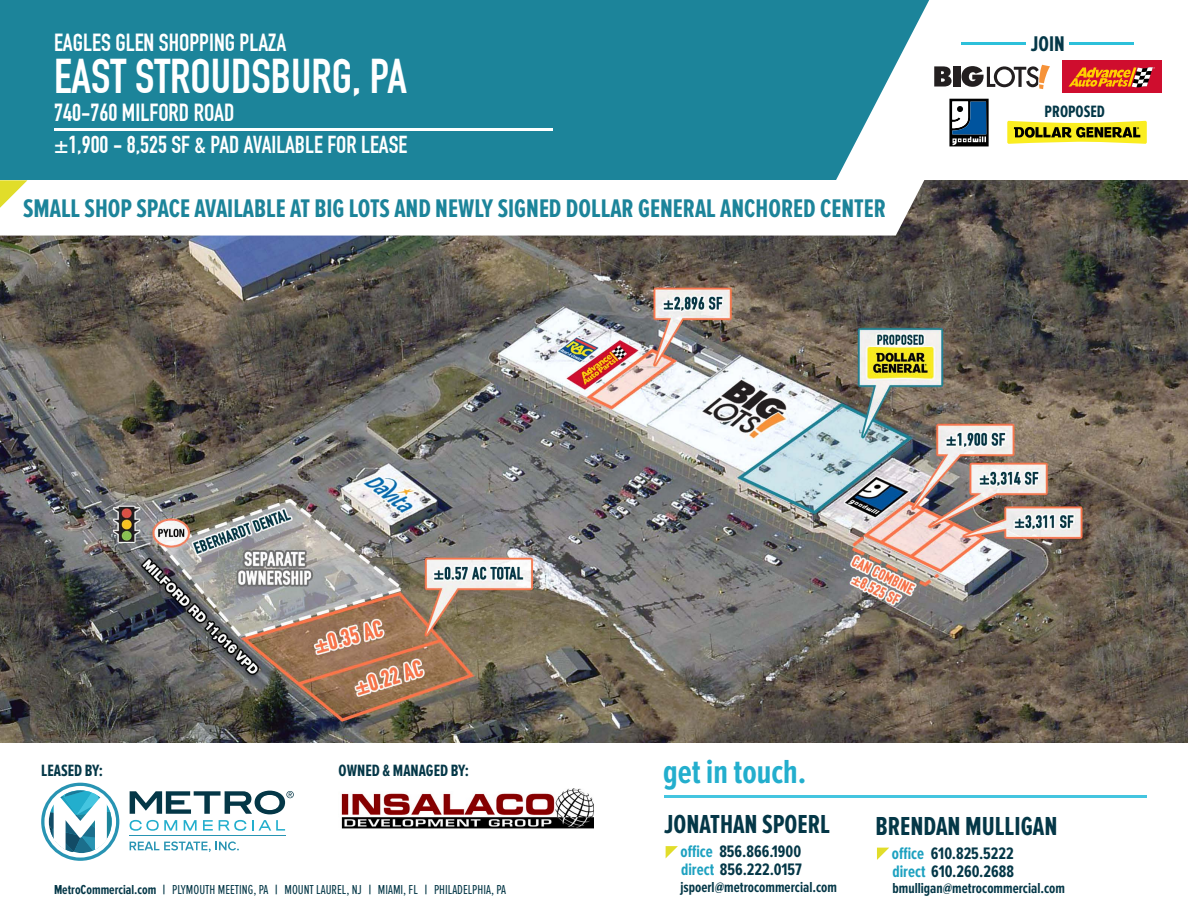
<style>
.page{position:relative;width:1188px;height:918px;background:#fff}
.page>*{position:absolute;margin:0;border:0;box-sizing:border-box;transform-origin:0 0}
.t1{font:47.7px "DIN Engschrift";color:#fff}
.t2{font:700 34.65px "Proxima Nova Ex Cn";color:#23aecd}
.t3{font:700 27px "Proxima Nova Ex Cn";color:#043747}
.t4{font:700 26.4px "Proxima Nova Ex Cn";color:#1c849a}
.t5{font:24.15px "DIN Engschrift";color:#fff}
.t6{font:24px "DIN Engschrift";color:#fff}
.t7{font:700 22.05px "Proxima Nova Ex Cn";color:#043747}
.t8{font:700 17.25px "Proxima Nova Ex Cn";color:#043747}
.t9{font:700 17.1px "Proxima Nova Ex Cn";color:#043747}
.t10{font:700 16.95px "Proxima Nova A Ex Cn";color:#043747}
.t11{font:700 15px "Proxima Nova Ex Cn";color:#043747}
.t12{font:13.5px "Proxima Nova Ex Cn";color:#043747}
.s1{font-weight:700}
.s2{color:#1da1c0}
</style>
<div class="page">
<img style="left:0;top:180px;width:1188px;height:562px">
<svg style="left:0;top:180px;width:924px;height:56px"></svg>
<div style="left:0;top:0;width:1188px;height:180px;background:#1c849a"></div>
<svg style="left:836px;top:0;width:352px;height:180px;fill:#fff"></svg>
<hr style="left:1069px;top:42px;width:65px;height:3px;background:#2dc0da">
<hr style="left:962px;top:42px;width:64px;height:3px;background:#2dc0da">
<hr style="left:54px;top:128px;width:498px;height:2px;background:#fff">
<hr style="left:665px;top:795px;width:482px;height:3px;background:#44c5e0">
<svg style="left:41px;top:783px;width:78px;height:78px"></svg>
<hr style="left:130px;top:835px;width:156px;height:1px;background:#2894b3">
<svg style="left:130px;top:820px;width:47px;height:11px"></svg>
<svg style="left:184px;top:820px;width:13px;height:11px"></svg>
<svg style="left:203px;top:820px;width:10px;height:11px"></svg>
<svg style="left:219px;top:820px;width:27px;height:11px"></svg>
<svg style="left:252px;top:820px;width:33px;height:11px"></svg>
<svg style="left:130px;top:841px;width:109px;height:11px"></svg>
<svg style="left:130px;top:791px;width:164px;height:23px"></svg>
<svg style="left:877px;top:848px;width:12px;height:12px"></svg>
<svg style="left:666px;top:846px;width:12px;height:12px"></svg>
<svg style="left:0;top:180px;width:27px;height:28px"></svg>
<svg style="left:949px;top:99px;width:40px;height:47px"></svg>
<div style="left:1062px;top:61px;width:99px;height:32px;background:#cf0d2e"></div>
<svg style="left:1068px;top:67px;width:87px;height:20px"></svg>
<svg style="left:934px;top:66px;width:18px;height:21px"></svg>
<div style="left:953px;top:66px;width:7px;height:21px;background:#231f20"></div>
<svg style="left:962px;top:65px;width:88px;height:24px"></svg>
<img style="left:341px;top:788px;width:253px;height:41px">
<svg style="left:1007px;top:121px;width:140px;height:23px"></svg>
<p class="t5" style="left:54px;top:28px;width:234px">EAGLES GLEN SHOPPING PLAZA</p>
<p class="t1" style="left:54px;top:48px;width:355px">EAST STROUDSBURG, PA</p>
<p class="t5" style="left:54px;top:98px;width:182px">740-760 MILFORD ROAD</p>
<p class="t6" style="left:54px;top:130px;width:355px">±1,900 - 8,525 SF &amp; PAD AVAILABLE FOR LEASE</p>
<p class="t4" style="left:23px;top:193px;width:864px">SMALL SHOP SPACE AVAILABLE AT BIG LOTS AND NEWLY SIGNED DOLLAR GENERAL ANCHORED CENTER</p>
<p class="t7" style="left:1031px;top:32px;width:35px">JOIN</p>
<p class="t9" style="left:1045px;top:102px;width:62px">PROPOSED</p>
<p class="t10" style="left:41px;top:761px;width:63px">LEASED BY:</p>
<p class="t10" style="left:339px;top:762px;width:132px">OWNED &amp; MANAGED BY:</p>
<p class="t2" style="left:663px;top:752px;width:145px">get in touch.</p>
<p class="t12" style="left:54px;top:882px;width:454px"><span class="s1">MetroCommercial.com |</span> PLYMOUTH MEETING, PA <span class="s1">|</span> MOUNT LAUREL, NJ <span class="s1">|</span> MIAMI, FL <span class="s1">|</span> PHILADELPHIA, PA</p>
<p class="t3" style="left:664px;top:809px;width:167px">JONATHAN SPOERL</p>
<p class="t8" style="left:681px;top:842px;width:122px"><span class="s2">office</span> 856.866.1900</p>
<p class="t8" style="left:681px;top:860px;width:122px"><span class="s2">direct</span> 856.222.0157</p>
<p class="t11" style="left:681px;top:879px;width:158px">jspoerl@metrocommercial.com</p>
<p class="t3" style="left:876px;top:811px;width:183px">BRENDAN MULLIGAN</p>
<p class="t8" style="left:892px;top:844px;width:123px"><span class="s2">office</span> 610.825.5222</p>
<p class="t8" style="left:892px;top:862px;width:123px"><span class="s2">direct</span> 610.260.2688</p>
<p class="t11" style="left:892px;top:880px;width:174px">bmulligan@metrocommercial.com</p>
</div>
